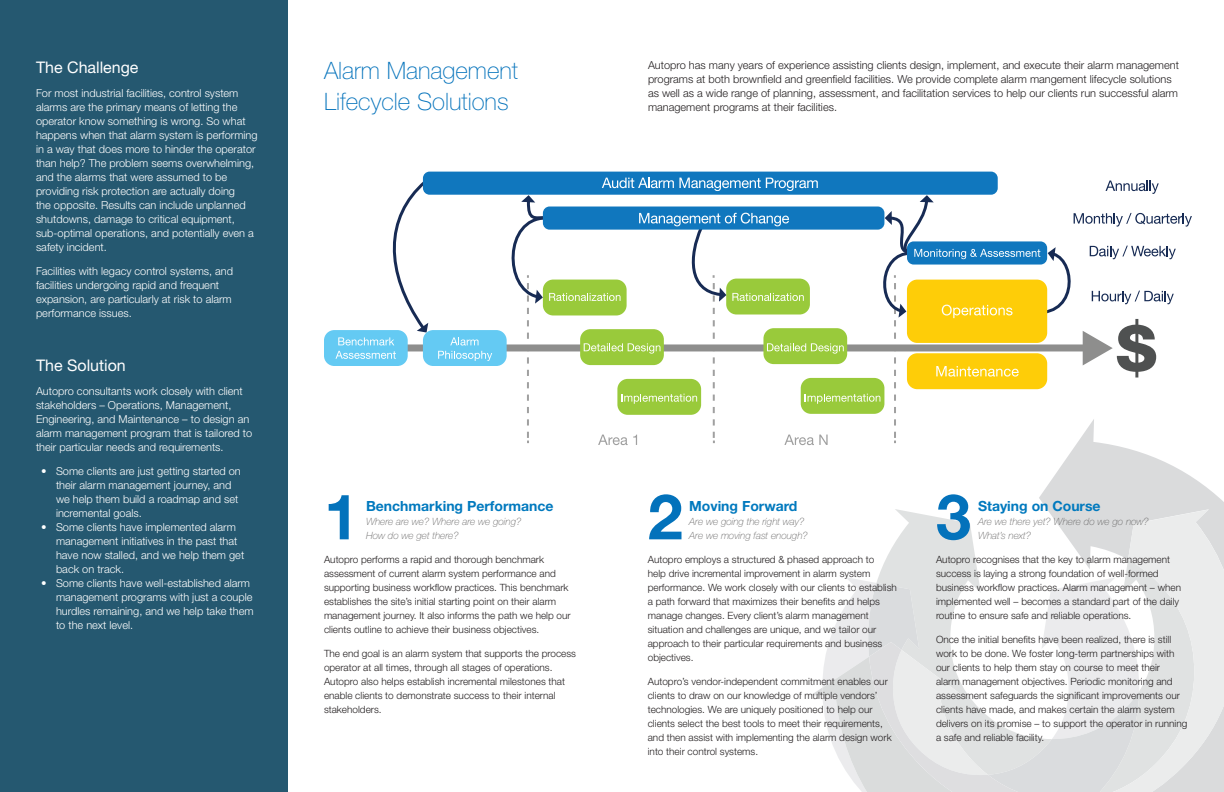
<style>
.page{position:relative;width:1224px;height:792px;background:#fff}
.page>*{position:absolute;margin:0;border:0;box-sizing:border-box;transform-origin:0 0}
.t1{font:700 63px "Helvetica Neue";color:#0372bb}
.t2{font:100 24px "Helvetica Neue";color:#0372bb}
.t3{font:16px "Helvetica Neue";color:#fff}
.Bullet_List_Header{font:700 14px "Helvetica Neue";color:#0079be}
.t4{font:300 11px/14px "Helvetica Neue";color:#fff}
.t5{font:300 11px/14px "Helvetica Neue";color:#231f20}
.t6{font:300 10px/14px "Helvetica Neue";color:#231f20}
.Sub_heading{font:italic 100 10px/14px "Helvetica Neue";color:#646363}
</style>
<div class="page">
<svg style="left:811px;top:445px;width:413px;height:251px"></svg>
<svg style="left:893px;top:510px;width:331px;height:282px"></svg>
<svg style="left:822px;top:577px;width:317px;height:65px"></svg>
<svg style="left:868px;top:583px;width:271px;height:209px"></svg>
<svg style="left:822px;top:642px;width:273px;height:150px"></svg>
<div style="left:0;top:0;width:288px;height:792px;background:#255870"></div>
<div style="left:324px;top:330px;width:84px;height:36px;background:#64caf3;border-radius:10px"></div>
<div style="left:423px;top:330px;width:84px;height:36px;background:#64caf3;border-radius:10px"></div>
<div style="left:423px;top:172px;width:575px;height:23px;background:#1077be;border-radius:7px"></div>
<svg style="left:335px;top:178px;width:94px;height:181px"></svg>
<svg style="left:438px;top:337px;width:54px;height:24px"></svg>
<svg style="left:504px;top:178px;width:688px;height:267px"></svg>
<h2 class="t3" style="left:36px;top:57px;width:104px">The Challenge</h2>
<p class="t4" style="left:36px;top:85px;width:223px">For most industrial facilities, control system alarms are the primary means of letting the operator know something is wrong. So what happens when that alarm system is performing in a way that does more to hinder the operator than help? The problem seems overwhelming, and the alarms that were assumed to be providing risk protection are actually doing<br>the opposite. Results can include unplanned shutdowns, damage to critical equipment, sub-optimal operations, and potentially even a safety incident.</p>
<p class="t4" style="left:36px;top:263px;width:199px">Facilities with legacy control systems, and facilities undergoing rapid and frequent expansion, are particularly at risk to alarm performance issues.</p>
<h2 class="t3" style="left:36px;top:355px;width:91px">The Solution</h2>
<p class="t4" style="left:36px;top:383px;width:218px">Autopro consultants work closely with client stakeholders – Operations, Management, Engineering, and Maintenance – to design an alarm management program that is tailored to their particular needs and requirements.</p>
<p class="t4" style="left:56px;top:463px;width:186px;text-indent:-15px">• Some clients are just getting started on their alarm management journey, and we help them build a roadmap and set incremental goals.</p>
<p class="t4" style="left:56px;top:519px;width:190px;text-indent:-15px">• Some clients have implemented alarm management initiatives in the past that have now stalled, and we help them get back on track.</p>
<p class="t4" style="left:56px;top:575px;width:199px;text-indent:-15px">• Some clients have well-established alarm management programs with just a couple hurdles remaining, and we help take them to the next level.</p>
<h2 class="t2" style="left:324px;top:57px;width:196px">Alarm Management</h2>
<h2 class="t2" style="left:324px;top:88px;width:186px">Lifecycle Solutions</h2>
<p class="t5" style="left:648px;top:58px;width:532px">Autopro has many years of experience assisting clients design, implement, and execute their alarm management programs at both brownfield and greenfield facilities. We provide complete alarm mangement lifecycle solutions as well as a wide range of planning, assessment, and facilitation services to help our clients run successful alarm management programs at their facilities.</p>
<h2 class="t1" style="left:648px;top:478px;width:37px">2</h2>
<h2 class="t1" style="left:936px;top:478px;width:37px">3</h2>
<p class="Bullet_List_Header" style="left:978px;top:497px;width:124px">Staying on Course</p>
<h2 class="t1" style="left:324px;top:478px;width:37px">1</h2>
<p class="Bullet_List_Header" style="left:689px;top:497px;width:110px">Moving Forward</p>
<p class="Bullet_List_Header" style="left:366px;top:497px;width:189px">Benchmarking Performance</p>
<p class="Sub_heading" style="left:366px;top:514px;width:157px">Where are we? Where are we going?<br>How do we get there?</p>
<p class="t6" style="left:324px;top:552px;width:248px">Autopro performs a rapid and thorough benchmark assessment of current alarm system performance and supporting business workflow practices. This benchmark establishes the site’s initial starting point on their alarm management journey. It also informs the path we help our clients outline to achieve their business objectives.</p>
<p class="t6" style="left:324px;top:646px;width:254px">The end goal is an alarm system that supports the process operator at all times, through all stages of operations.<br>Autopro also helps establish incremental milestones that enable clients to demonstrate success to their internal stakeholders.</p>
<p class="Sub_heading" style="left:978px;top:514px;width:172px">Are we there yet? Where do we go now?<br>What’s next?</p>
<p class="t6" style="left:936px;top:552px;width:247px">Autopro recognises that the key to alarm management success is laying a strong foundation of well-formed business workflow practices. Alarm management – when implemented well – becomes a standard part of the daily routine to ensure safe and reliable operations.</p>
<p class="t6" style="left:936px;top:632px;width:253px">Once the initial benefits have been realized, there is still work to be done. We foster long-term partnerships with our clients to help them stay on course to meet their<br>alarm management objectives. Periodic monitoring and assessment safeguards the significant improvements our clients have made, and makes certain the alarm system delivers on its promise – to support the operator in running a safe and reliable facility.</p>
<p class="Sub_heading" style="left:689px;top:514px;width:120px">Are we going the right way?<br>Are we moving fast enough?</p>
<p class="t6" style="left:648px;top:552px;width:251px">Autopro employs a structured &amp; phased approach to<br>help drive incremental improvement in alarm system performance. We work closely with our clients to establish a path forward that maximizes their benefits and helps manage changes. Every client’s alarm management situation and challenges are unique, and we tailor our approach to their particular requirements and business objectives.</p>
<p class="t6" style="left:648px;top:674px;width:245px">Autopro’s vendor-independent commitment enables our clients to draw on our knowledge of multiple vendors’ technologies. We are uniquely positioned to help our clients select the best tools to meet their requirements, and then assist with implementing the alarm design work into their control systems.</p>
</div>
